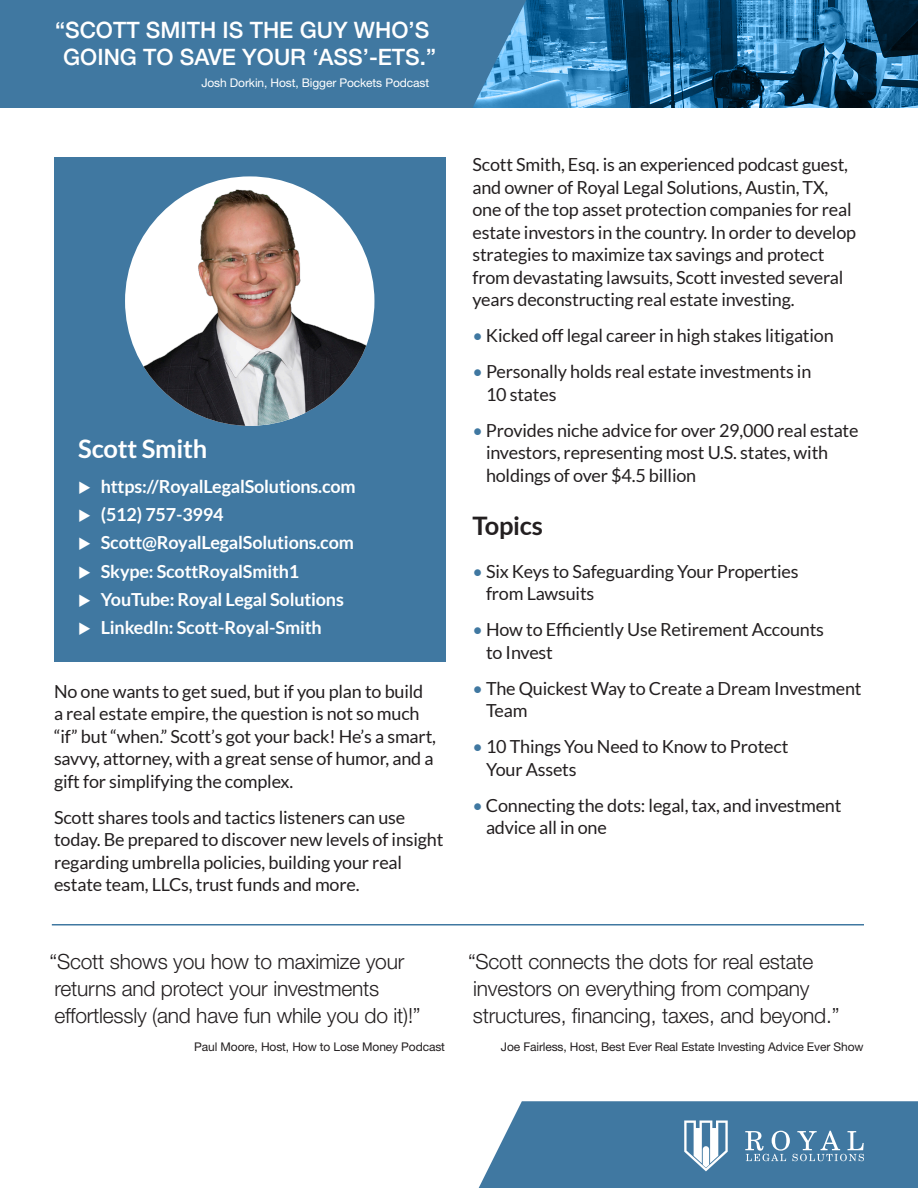
<style>
.page{position:relative;width:918px;height:1188px;background:#fff}
.page>*{position:absolute;margin:0;border:0;box-sizing:border-box;transform-origin:0 0}
.INTRO_TEXT{font:700 25.5px "Lato";letter-spacing:-.01em;color:#fff}
.INTRO_TEXT-2{font:700 25.5px "Lato";letter-spacing:-.01em;color:#231f20}
.t1{font:500 22.5px/27px "Helvetica Neue";color:#fff;text-align:center}
.INTRO_TEXT-3{font:300 21px/27px "Helvetica Neue LT Pro";letter-spacing:-.01em;color:#231f20}
.INTRO_TEXT-4{font:18px/22.5px "Lato";letter-spacing:-.01em;color:#231f20}
.INTRO_TEXT-5{font:700 18px "Lato";letter-spacing:-.01em;color:#fff}
.INTRO_TEXT-6{font:12px "Helvetica Neue LT Pro";letter-spacing:-.01em;color:#231f20}
.t2{font:12px "Helvetica Neue LT Pro";letter-spacing:-.01em;color:#fff}
.s1{color:#4078a1}
</style>
<div class="page">
<div style="left:54px;top:157px;width:392px;height:505px;background:#4078a1"></div>
<svg style="left:479px;top:1101px;width:439px;height:87px;background:#5385aa"></svg>
<svg style="left:526px;top:0;width:392px;height:108px;background:#266893"></svg>
<div style="left:0;top:0;width:526px;height:108px;background:#4078a1"></div>
<hr style="left:52px;top:924px;width:812px;height:2px;background:#4078a1">
<img style="left:125px;top:176px;width:249px;height:250px;border-radius:125px">
<p class="t1" style="left:55px;top:15px;width:383px">“SCOTT SMITH IS THE GUY WHO’S<br>GOING TO SAVE YOUR ‘ASS’-ETS.”</p>
<p class="t2" style="left:201px;top:75px;width:229px">Josh Dorkin, Host, Bigger Pockets Podcast</p>
<p class="INTRO_TEXT" style="left:78px;top:434px;width:130px">Scott Smith</p>
<p class="INTRO_TEXT-5" style="left:78px;top:476px;width:279px">◆ https://RoyalLegalSolutions.com</p>
<p class="INTRO_TEXT-5" style="left:78px;top:504px;width:147px">◆ (512) 757-3994</p>
<p class="INTRO_TEXT-5" style="left:78px;top:532px;width:277px">◆ Scott@RoyalLegalSolutions.com</p>
<p class="INTRO_TEXT-5" style="left:78px;top:561px;width:223px">◆ Skype: ScottRoyalSmith1</p>
<p class="INTRO_TEXT-5" style="left:78px;top:589px;width:267px">◆ YouTube: Royal Legal Solutions</p>
<p class="INTRO_TEXT-5" style="left:78px;top:618px;width:245px">◆ LinkedIn: Scott-Royal-Smith</p>
<p class="INTRO_TEXT-4" style="left:54px;top:680px;width:384px">No one wants to get sued, but if you plan to build a real estate empire, the question is not so much “if” but “when.” Scott’s got your back! He’s a smart, savvy, attorney, with a great sense of humor, and a gift for simplifying the complex.</p>
<p class="INTRO_TEXT-4" style="left:54px;top:806px;width:391px">Scott shares tools and tactics listeners can use today. Be prepared to discover new levels of insight regarding umbrella policies, building your real estate team, LLCs, trust funds and more.</p>
<p class="INTRO_TEXT-3" style="left:50px;top:947px;width:373px">“Scott shows you how to maximize your returns and protect your investments effortlessly (and have fun while you do it)!”</p>
<p class="INTRO_TEXT-6" style="left:194px;top:1039px;width:252px">Paul Moore, Host, How to Lose Money Podcast</p>
<p class="INTRO_TEXT-4" style="left:472px;top:153px;width:385px">Scott Smith, Esq. is an experienced podcast guest, and owner of Royal Legal Solutions, Austin, TX, one of the top asset protection companies for real estate investors in the country. In order to develop strategies to maximize tax savings and protect from devastating lawsuits, Scott invested several years deconstructing real estate investing.</p>
<p class="INTRO_TEXT-4" style="left:472px;top:324px;width:363px"><span class="s1">•</span> Kicked off legal career in high stakes litigation</p>
<p class="INTRO_TEXT-4" style="left:486px;top:360px;width:327px;text-indent:-14px"><span class="s1">•</span> Personally holds real estate investments in<br>10 states</p>
<p class="INTRO_TEXT-4" style="left:486px;top:419px;width:374px;text-indent:-14px"><span class="s1">•</span> Provides niche advice for over 29,000 real estate investors, representing most U.S. states, with holdings of over $4.5 billion</p>
<p class="INTRO_TEXT-2" style="left:472px;top:511px;width:72px">Topics</p>
<p class="INTRO_TEXT-4" style="left:486px;top:560px;width:314px;text-indent:-14px"><span class="s1">•</span> Six Keys to Safeguarding Your Properties from Lawsuits</p>
<p class="INTRO_TEXT-4" style="left:486px;top:619px;width:340px;text-indent:-14px"><span class="s1">•</span> How to Efficiently Use Retirement Accounts to Invest</p>
<p class="INTRO_TEXT-4" style="left:486px;top:677px;width:377px;text-indent:-14px"><span class="s1">•</span> The Quickest Way to Create a Dream Investment<br>Team</p>
<p class="INTRO_TEXT-4" style="left:486px;top:736px;width:304px;text-indent:-14px"><span class="s1">•</span> 10 Things You Need to Know to Protect<br>Your Assets</p>
<p class="INTRO_TEXT-4" style="left:486px;top:794px;width:357px;text-indent:-14px"><span class="s1">•</span> Connecting the dots: legal, tax, and investment advice all in one</p>
<p class="INTRO_TEXT-3" style="left:468px;top:947px;width:373px">“Scott connects the dots for real estate investors on everything from company structures, financing, taxes, and beyond.”</p>
<p class="INTRO_TEXT-6" style="left:501px;top:1039px;width:364px">Joe Fairless, Host, Best Ever Real Estate Investing Advice Ever Show</p>
</div>
